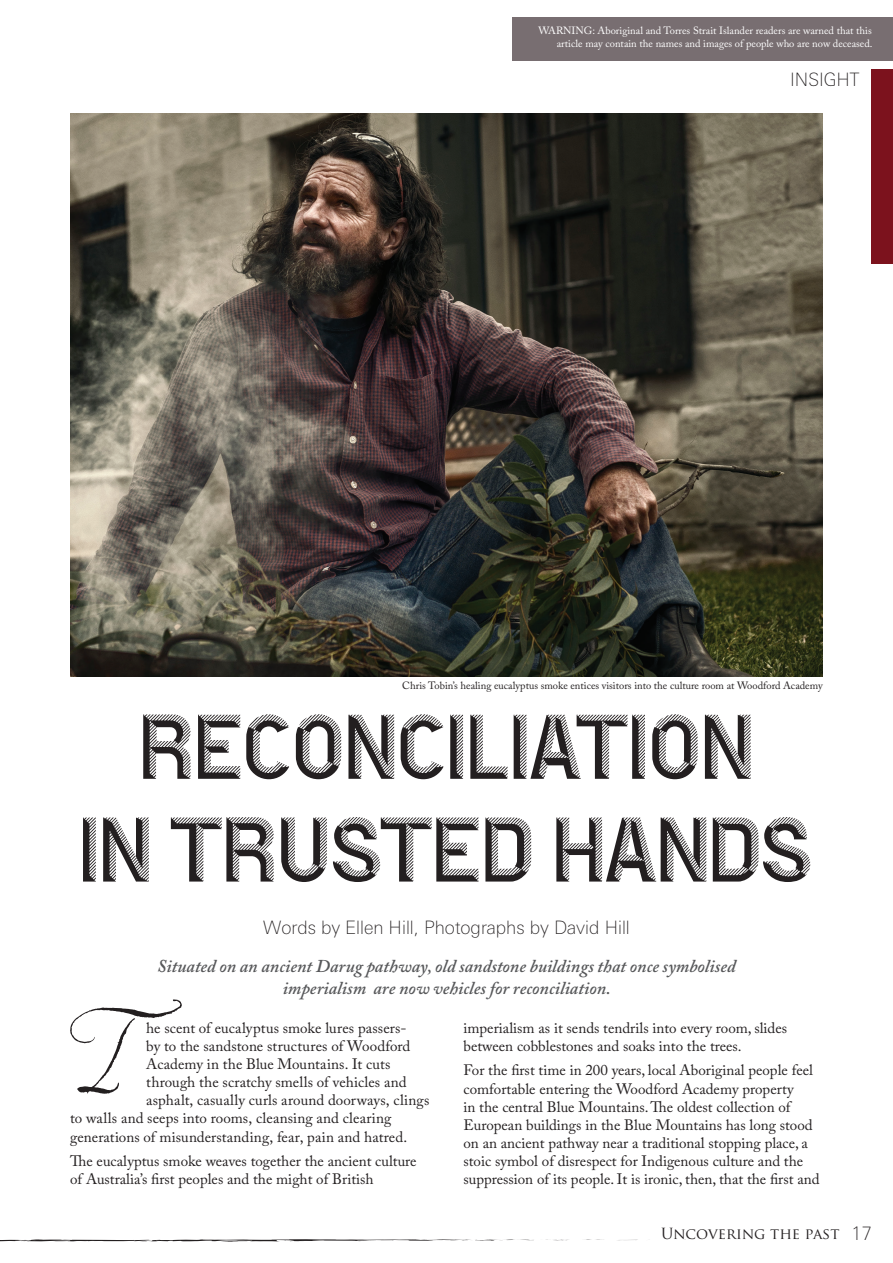
<style>
.page{position:relative;width:893px;height:1263px;background:#fff}
.page>*{position:absolute;margin:0;border:0;box-sizing:border-box;transform-origin:0 0}
.t1{font:114.15px "Aphrosine";color:#231f20}
.t2{font:91.5px/102.8px "Hotel De Paris";color:#231f20;text-align:center}
.t3{font:100 18.45px "Linotype Univers Basic";color:#231f20}
.t4{font:italic 600 18px/21.6px "Adobe Caslon Pro";color:#57585a;text-align:center}
.t5{font:15px/18.1px "Adobe Caslon Pro";color:#231f20}
.t6{font:15px "Trajan Pro";letter-spacing:-.01em;color:#231f20}
.t7{font:10.5px/12.6px "Adobe Caslon Pro";color:#fff;text-align:right}
.t8{font:10.5px "Adobe Caslon Pro";color:#231f20}
.s1{font-family:"Linotype Univers Basic";font-weight:100;font-size:18.45px}
</style>
<div class="page">
<img style="left:70px;top:113px;width:753px;height:563px">
<div style="left:512px;top:17px;width:381px;height:44px;background:#786e71"></div>
<svg style="left:585px;top:1239px;width:19px;height:1px"></svg>
<svg style="left:0;top:1239px;width:569px;height:3px"></svg>
<div style="left:872px;top:69px;width:21px;height:195px;background:#7c121d"></div>
<p class="t7" style="left:539px;top:24px;width:335px">WARNING: Aboriginal and Torres Strait Islander readers are warned that this article may contain the names and images of people who are now deceased.</p>
<p class="t3" style="left:790px;top:69px;width:71px">INSIGHT</p>
<p class="t8" style="left:402px;top:679px;width:422px">Chris Tobin’s healing eucalyptus smoke entices visitors into the culture room at Woodford Academy</p>
<h2 class="t2" style="left:79px;top:704px;width:736px">RECONCILIATION<br>IN TRUSTED HANDS</h2>
<p class="t3" style="left:263px;top:917px;width:368px">Words by Ellen Hill, Photographs by David Hill</p>
<p class="t4" style="left:157px;top:955px;width:580px">Situated on an ancient Darug pathway, old sandstone buildings that once symbolised imperialism are now vehicles for reconciliation.</p>
<h1 class="t1" style="left:64px;top:981px;width:63px">T</h1>
<p class="t5" style="left:146px;top:1019px;width:262px">he scent of eucalyptus smoke lures passers-</p>
<p class="t5" style="left:146px;top:1037px;width:266px">by to the sandstone structures of Woodford</p>
<p class="t5" style="left:146px;top:1055px;width:246px">Academy in the Blue Mountains. It cuts</p>
<p class="t5" style="left:146px;top:1073px;width:262px">through the scratchy smells of vehicles and</p>
<p class="t5" style="left:146px;top:1091px;width:285px">asphalt, casually curls around doorways, clings</p>
<p class="t5" style="left:70px;top:1109px;width:323px">to walls and seeps into rooms, cleansing and clearing</p>
<p class="t5" style="left:70px;top:1127px;width:339px">generations of misunderstanding, fear, pain and hatred.</p>
<p class="t5" style="left:70px;top:1152px;width:348px">The eucalyptus smoke weaves together the ancient culture of Australia’s first peoples and the might of British</p>
<p class="t5" style="left:463px;top:1019px;width:325px">imperialism as it sends tendrils into every room, slides between cobblestones and soaks into the trees.</p>
<p class="t5" style="left:463px;top:1061px;width:358px">For the first time in 200 years, local Aboriginal people feel comfortable entering the Woodford Academy property<br>in the central Blue Mountains. The oldest collection of European buildings in the Blue Mountains has long stood on an ancient pathway near a traditional stopping place, a stoic symbol of disrespect for Indigenous culture and the suppression of its people. It is ironic, then, that the first and</p>
<p class="t6" style="left:661px;top:1224px;width:212px">Uncovering the past <span class="s1">17</span></p>
</div>
